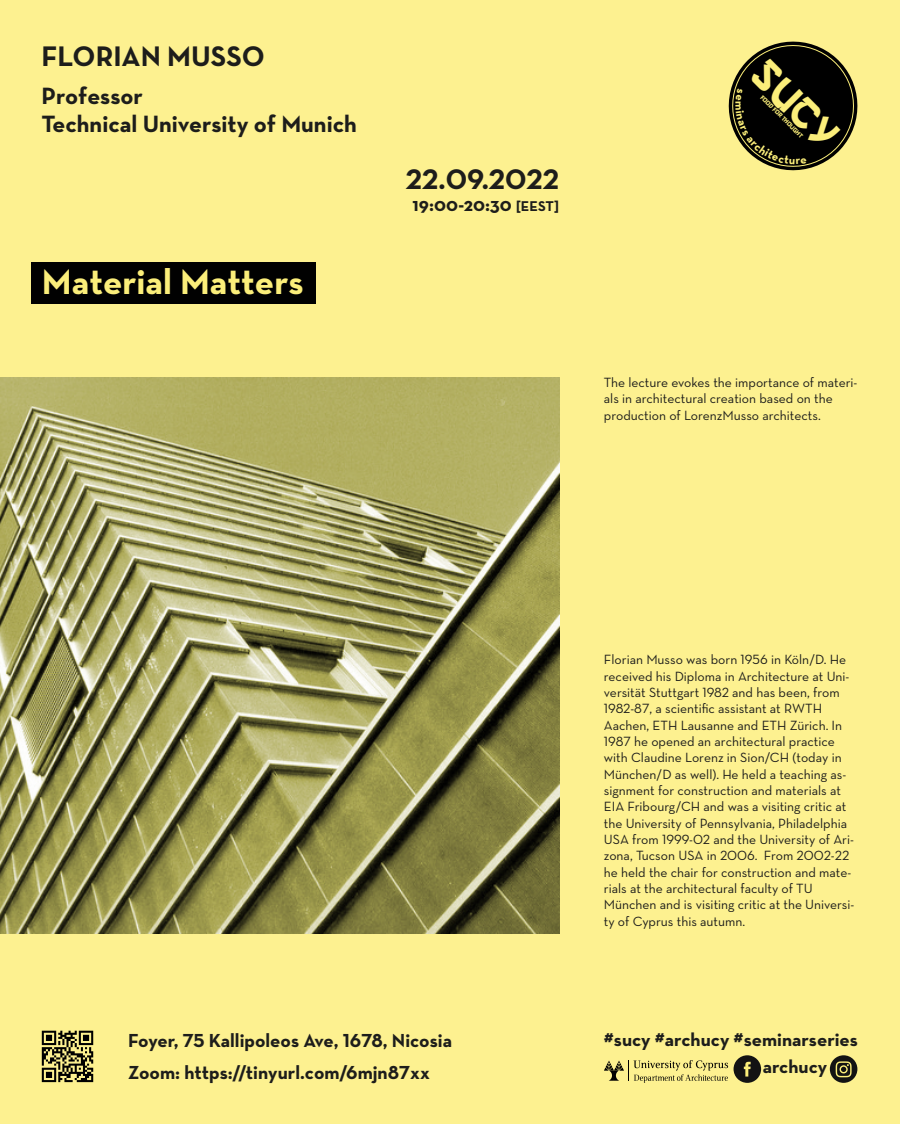
<style>
.page{position:relative;width:900px;height:1124px;background:#fdf190}
.page>*{position:absolute;margin:0;border:0;box-sizing:border-box;transform-origin:0 0}
.t1{font:700 36px "Neutraface Text";color:#fbee7a}
.t2{font:34.4px "Gangof Three";color:#fbee7a}
.t3{font:700 28.8px "Neutraface Text";color:#1d1d1b}
.t4{font:700 24px/28.8px "Neutraface Text";color:#1d1d1b}
.t5{font:700 19.2px/32.1px "Neutraface Text";color:#1d1d1b}
.t6{font:700 19.2px "Neutra Text";color:#1d1d1b}
.t7{font:700 18.8px/27px "Neutraface Text";color:#1d1d1b}
.t8{font:13.6px/16.3px "Neutraface Text";color:#1d1d1b}
.t9{font:5.2px "Gangof Three";color:#fbee7a}
.s1{font-size:14.4px}
</style>
<div class="page">
<svg style="left:604px;top:1060px;width:124px;height:23px"></svg>
<div style="left:734px;top:1055px;width:27px;height:28px;background:#131313;border-radius:50%"></div>
<svg style="left:744px;top:1062px;width:7px;height:15px"></svg>
<div style="left:830px;top:1055px;width:27px;height:28px;background:#131313;border-radius:50%"></div>
<svg style="left:836px;top:1061px;width:16px;height:16px"></svg>
<svg style="left:42px;top:1031px;width:51px;height:51px"></svg>
<img style="left:0;top:377px;width:559px;height:556px">
<div style="left:31px;top:262px;width:285px;height:42px;background:#010101"></div>
<svg style="left:728px;top:41px;width:130px;height:130px"></svg>
<h3 class="t3" style="left:42px;top:32px;width:225px">FLORIAN MUSSO</h3>
<h3 class="t4" style="left:42px;top:79px;width:317px">Professor<br>Technical University of Munich</h3>
<h1 class="t1" style="left:42px;top:252px;width:263px">Material Matters</h1>
<h3 class="t3" style="left:406px;top:156px;width:155px">22.09.2022</h3>
<h3 class="t6" style="left:413px;top:192px;width:148px">19:00-20:30 <span class="s1">[EEST]</span></h3>
<h2 class="t2" style="left:770px;top:55px;width:105px;rotate:45deg">sUCY</h2>
<p class="t9" style="left:763px;top:94px;width:59px;rotate:45deg">food for thought</p>
<p class="t8" style="left:604px;top:373px;width:255px">The lecture evokes the importance of materi&shy;als in architectural creation based on the production of LorenzMusso architects.</p>
<h3 class="t5" style="left:128px;top:1023px;width:325px">Foyer, 75 Kallipoleos Ave, 1678, Nicosia<br>Zoom: https://tinyurl.com/6mjn87xx</h3>
<p class="t8" style="left:604px;top:651px;width:252px">Florian Musso was born 1956 in Köln/D. He received his Diploma in Architecture at Uni&shy;versität Stuttgart 1982 and has been, from 1982-87, a scientific assistant at RWTH Aachen, ETH Lausanne and ETH Zürich. In 1987 he opened an architectural practice with Claudine Lorenz in Sion/CH (today in München/D as well). He held a teaching as&shy;signment for construction and materials at EIA Fribourg/CH and was a visiting critic at the University of Pennsylvania, Philadelphia USA from 1999-02 and the University of Ari&shy;zona, Tucson USA in 2006. From 2002-22 he held the chair for construction and mate&shy;rials at the architectural faculty of TU München and is visiting critic at the Universi&shy;ty of Cyprus this autumn.</p>
<h3 class="t7" style="left:763px;top:1025px;width:97px;text-indent:-159px">#sucy #archucy #seminarseries archucy</h3>
</div>
